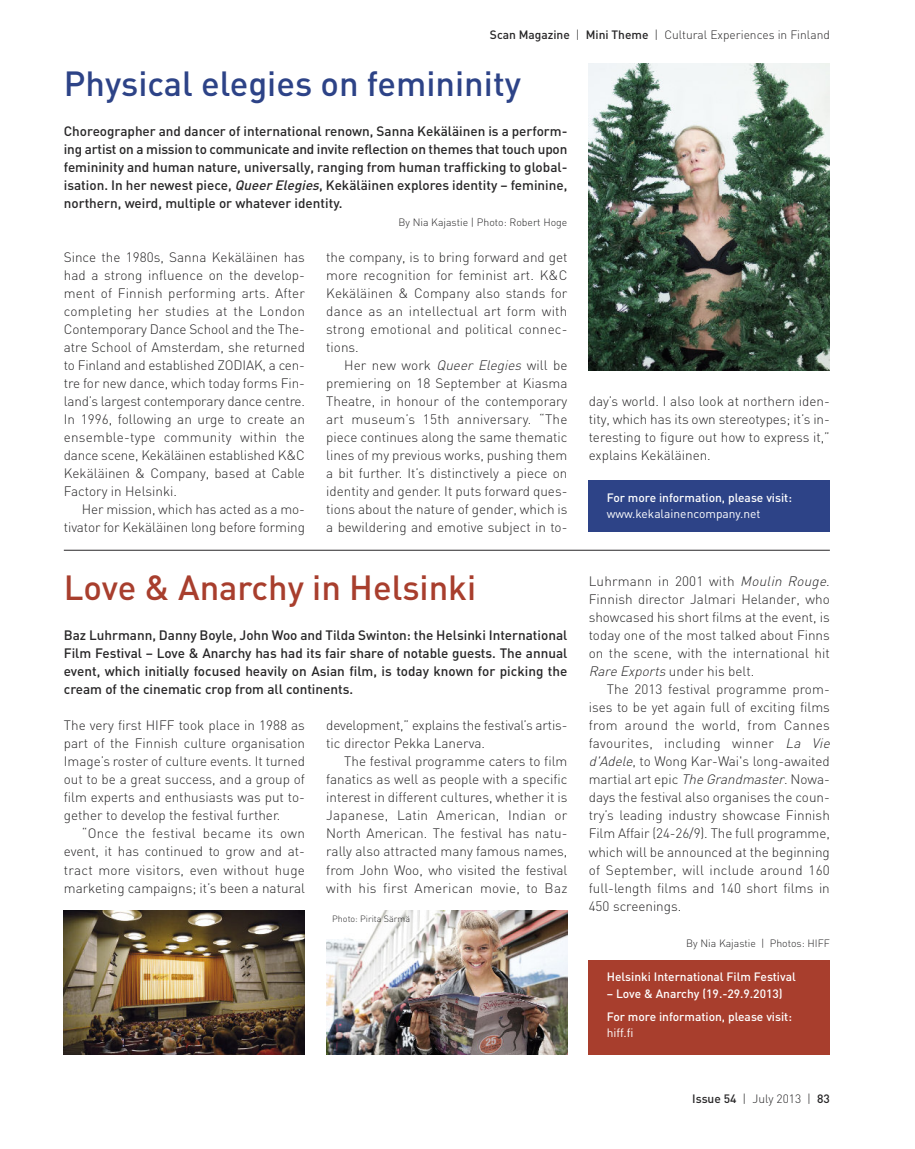
<style>
.page{position:relative;width:915px;height:1149px;background:#fff}
.page>*{position:absolute;margin:0;border:0;box-sizing:border-box;transform-origin:0 0}
.t1{font:500 34.5px "DIN";color:#2d4387}
.t2{font:500 34.5px "DIN";color:#a83e2d}
.t3{font:300 13.5px/18px "DIN";color:#272627;text-align:justify}
.t4{font:500 13.5px/18px "DIN";color:#272627;text-align:justify}
.t5{font:500 12px/23px "DIN";color:#fff}
.t6{font:300 12px "DIN";color:#272627}
.t7{font:12px "DIN";color:#fff}
.t8{font:300 10.5px "DIN";color:#272627}
.t9{font:300 9px "DIN";color:#272627}
.s1{font-weight:500}
.s2{font-style:italic}
</style>
<div class="page">
<hr style="left:64px;top:550px;width:765px;height:1px;background:#272627">
<div style="left:588px;top:480px;width:241px;height:52px;background:#2d4387"></div>
<div style="left:588px;top:959px;width:241px;height:95px;background:#a83e2d"></div>
<img style="left:326px;top:910px;width:241px;height:144px">
<img style="left:64px;top:910px;width:241px;height:144px">
<img style="left:588px;top:64px;width:241px;height:306px">
<p class="t6" style="left:490px;top:28px;width:341px"><span class="s1">Scan Magazine</span> | <span class="s1">Mini Theme</span> | Cultural Experiences in Finland</p>
<h1 class="t1" style="left:64px;top:64px;width:458px">Physical elegies on femininity</h1>
<p class="t4" style="left:64px;top:122px;width:505px">Choreographer and dancer of international renown, Sanna Kekäläinen is a perform&shy;ing artist on a mission to communicate and invite reflection on themes that touch upon femininity and human nature, universally, ranging from human trafficking to global&shy;isation. In her newest piece, <span class="s2">QueerElegies</span>, Kekäläinen explores identity – feminine, northern, weird, multiple or whatever identity.</p>
<p class="t8" style="left:398px;top:216px;width:170px">By Nia Kajastie | Photo: Robert Hoge</p>
<p class="t3" style="left:64px;top:248px;width:242px">Since the 1980s, Sanna Kekäläinen has had a strong influence on the develop&shy;ment of Finnish performing arts. After completing her studies at the London Contemporary Dance School and the The&shy;atre School of Amsterdam, she returned to Finland and established ZODIAK, a cen&shy;tre for new dance, which today forms Fin&shy;land’s largest contemporary dance centre.<br>In 1996, following an urge to create an ensemble-type community within the dance scene, Kekäläinen established K&amp;C Kekäläinen &amp; Company, based at Cable Factory in Helsinki.</p>
<p class="t3" style="left:64px;top:500px;width:242px;text-align:right">Her mission, which has acted as a mo&shy;tivator for Kekäläinen long before forming</p>
<p class="t3" style="left:326px;top:248px;width:242px">the company, is to bring forward and get more recognition for feminist art. K&amp;C Kekäläinen &amp; Company also stands for dance as an intellectual art form with strong emotional and political connec&shy;tions.</p>
<p class="t3" style="left:326px;top:356px;width:242px;text-indent:18px">Her new work <span class="s2">Queer Elegies</span> will be premiering on 18 September at Kiasma Theatre, in honour of the contemporary art museum’s 15th anniversary. “The piece continues along the same thematic lines of my previous works, pushing them a bit further. It’s distinctively a piece on identity and gender. It puts forward ques&shy;tions about the nature of gender, which is a bewildering and emotive subject in to-</p>
<h1 class="t2" style="left:64px;top:568px;width:414px">Love &amp; Anarchy in Helsinki</h1>
<p class="t4" style="left:64px;top:626px;width:505px">Baz Luhrmann, Danny Boyle, John Woo and Tilda Swinton: the Helsinki International Film Festival – Love &amp; Anarchy has had its fair share of notable guests. The annual event, which initially focused heavily on Asian film, is today known for picking the cream of the cinematic crop from all continents.</p>
<p class="t3" style="left:64px;top:716px;width:242px">The very first HIFF took place in 1988 as part of the Finnish culture organisation Image’s roster of culture events. It turned out to be a great success, and a group of film experts and enthusiasts was put to&shy;gether to develop the festival further.</p>
<p class="t3" style="left:64px;top:824px;width:242px;text-indent:18px">“Once the festival became its own event, it has continued to grow and at&shy;tract more visitors, even without huge marketing campaigns; it’s been a natural</p>
<p class="t3" style="left:326px;top:716px;width:242px">development,” explains the festival’s artis&shy;tic director Pekka Lanerva.</p>
<p class="t3" style="left:326px;top:752px;width:242px;text-indent:18px">The festival programme caters to film fanatics as well as people with a specific interest in different cultures, whether it is Japanese, Latin American, Indian or North American. The festival has natu&shy;rally also attracted many famous names, from John Woo, who visited the festival with his first American movie, to Baz</p>
<p class="t9" style="left:332px;top:913px;width:79px">Photo: Pirita Särmä</p>
<p class="t3" style="left:588px;top:392px;width:242px">day’s world. I also look at northern iden&shy;tity, which has its own stereotypes; it’s in&shy;teresting to figure out how to express it,” explains Kekäläinen.</p>
<p class="t5" style="left:606px;top:486px;width:187px">For more information, please visit:</p>
<p class="t7" style="left:606px;top:507px;width:155px">www.kekalainencompany.net</p>
<p class="t3" style="left:588px;top:572px;width:242px">Luhrmann in 2001 with <span class="s2">Moulin Rouge</span>.<br>Finnish director Jalmari Helander, who showcased his short films at the event, is today one of the most talked about Finns on the scene, with the international hit <span class="s2">RareExports</span>under his belt.</p>
<p class="t3" style="left:588px;top:680px;width:245px;text-align:left;text-indent:18px">The 2013 festival programme prom&shy;ises to be yet again full of exciting films from around the world, from Cannes favourites, including winner <span class="s2">La Vie d'Adele</span>, to Wong Kar-Wai's long-awaited martial art epic <span class="s2">TheGrandmaster</span>. Nowa&shy;days the festival also organises the coun&shy;try’s leading industry showcase Finnish Film Affair (24-26/9). The full programme, which will be announced at the beginning of September, will include around 160 full-length films and 140 short films in 450 screenings.</p>
<p class="t8" style="left:686px;top:936px;width:145px">By Nia Kajastie | Photos: HIFF</p>
<p class="t5" style="left:606px;top:965px;width:190px">Helsinki International Film Festival</p>
<p class="t5" style="left:606px;top:982px;width:187px">– Love &amp; Anarchy (19.-29.9.2013)<br>For more information, please visit:</p>
<p class="t7" style="left:606px;top:1025px;width:28px">hiff.fi</p>
<p class="t6" style="left:692px;top:1091px;width:139px"><span class="s1">Issue 54</span> | July 2013 | <span class="s1">83</span></p>
</div>
